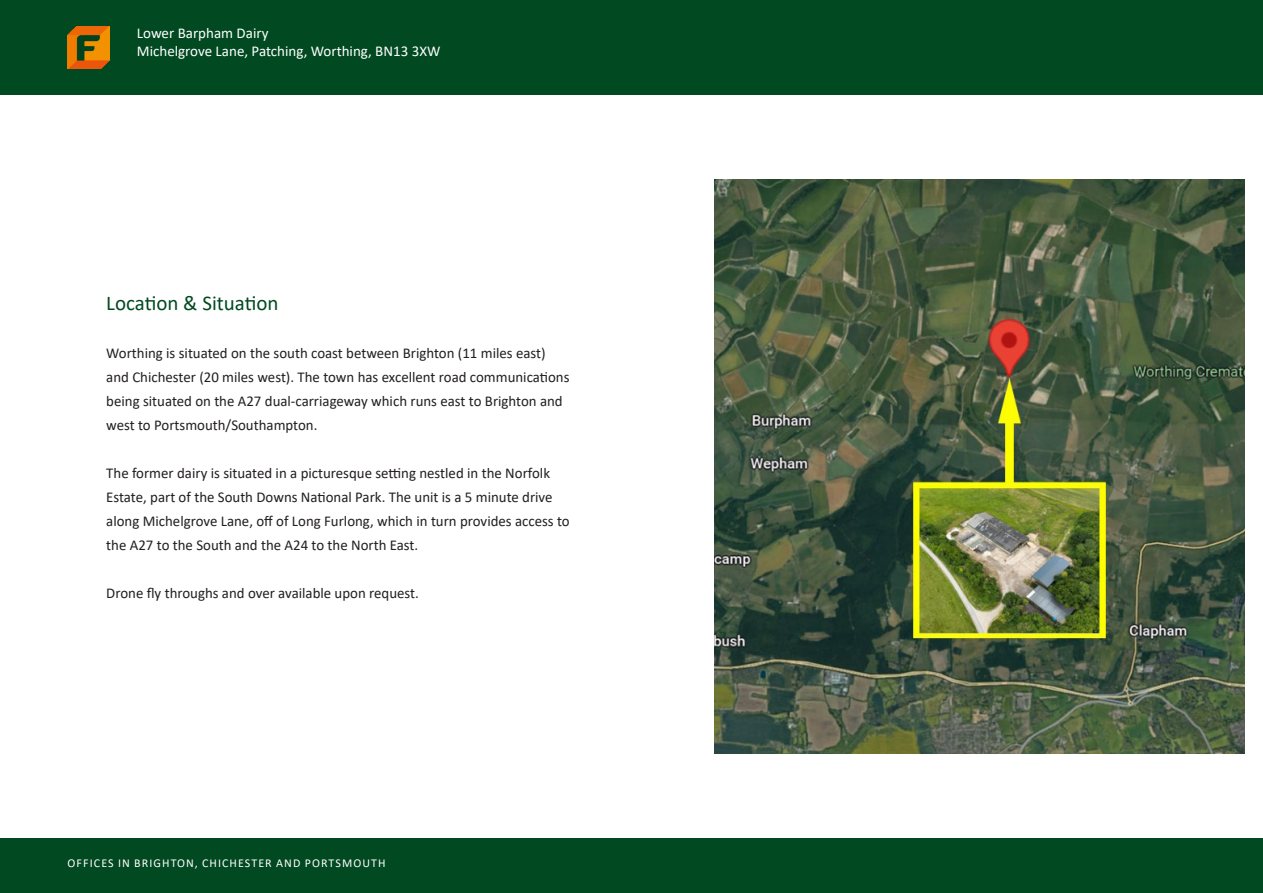
<style>
.page{position:relative;width:1263px;height:893px;background:#fff}
.page>*{position:absolute;margin:0;border:0;box-sizing:border-box;transform-origin:0 0}
.Flude_-_Sub_Header{font:21px "Calibri";color:#004921}
.Flude_-_Standard_Paragraph_Text{font:15px/24px "Calibri";color:#231f20}
.t1{font:15px "Calibri";color:#fff}
.t2{font:12px "Calibri";letter-spacing:.09em;color:#fff}
</style>
<div class="page">
<div style="left:0;top:0;width:1263px;height:95px;background:#004921"></div>
<img style="left:67px;top:26px;width:43px;height:42px">
<div style="left:0;top:838px;width:1263px;height:55px;background:#004921"></div>
<img style="left:714px;top:180px;width:531px;height:573px">
<p class="t1" style="left:137px;top:22px;width:133px">Lower Barpham Dairy</p>
<p class="t1" style="left:137px;top:40px;width:305px">Michelgrove Lane, Patching, Worthing, BN13 3XW</p>
<p class="Flude_-_Sub_Header" style="left:106px;top:289px;width:174px">Location &amp; Situation</p>
<p class="Flude_-_Standard_Paragraph_Text" style="left:106px;top:341px;width:465px">Worthing is situated on the south coast between Brighton (11 miles east) and Chichester (20 miles west). The town has excellent road communications being situated on the A27 dual-carriageway which runs east to Brighton and west to Portsmouth/Southampton.</p>
<p class="Flude_-_Standard_Paragraph_Text" style="left:106px;top:461px;width:465px">The former dairy is situated in a picturesque setting nestled in the Norfolk Estate, part of the South Downs National Park. The unit is a 5 minute drive along Michelgrove Lane, off of Long Furlong, which in turn provides access to the A27 to the South and the A24 to the North East.</p>
<p class="Flude_-_Standard_Paragraph_Text" style="left:106px;top:581px;width:314px">Drone fly throughs and over available upon request.</p>
<p class="t2" style="left:68px;top:855px;width:319px">OFFICES IN BRIGHTON, CHICHESTER AND PORTSMOUTH</p>
</div>
